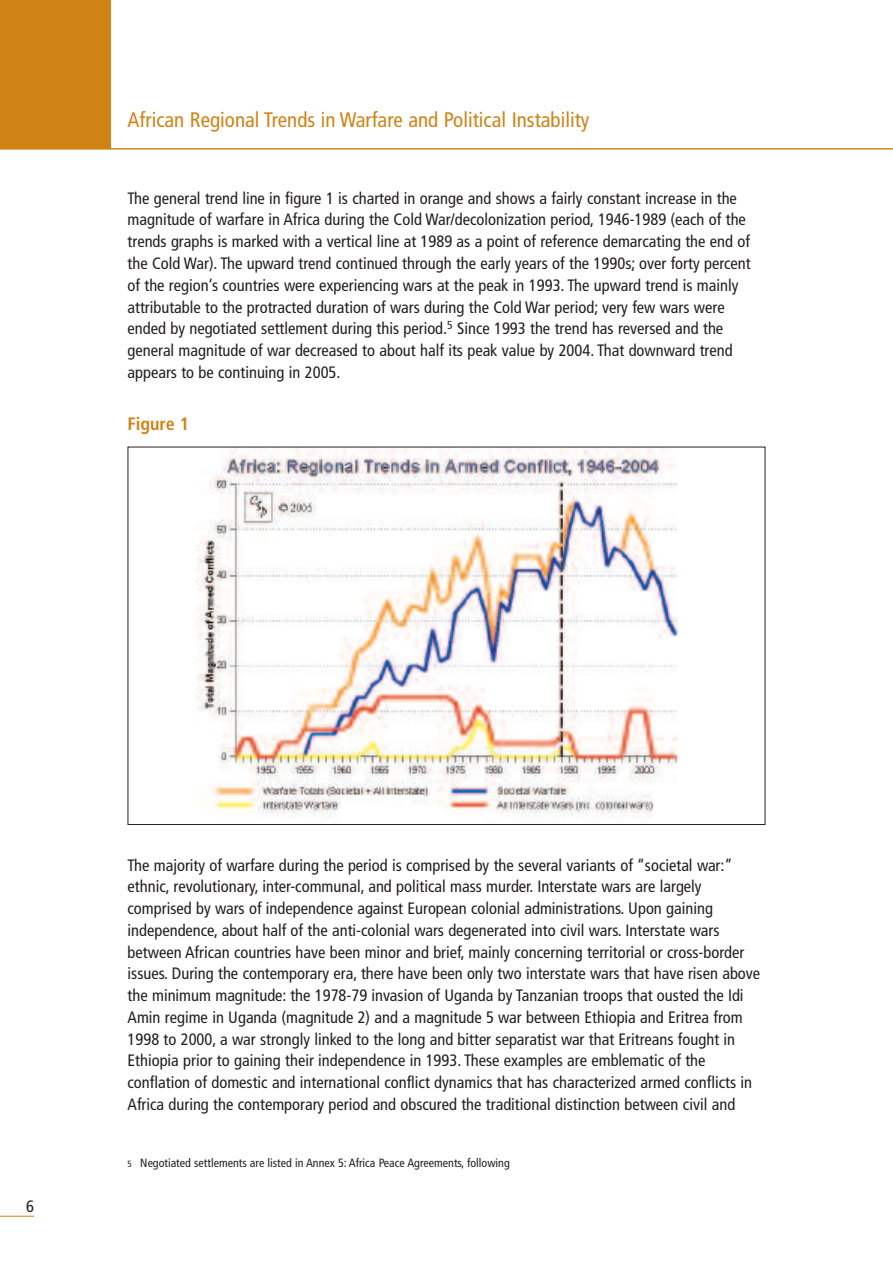
<style>
.page{position:relative;width:893px;height:1263px;background:#fff}
.page>*{position:absolute;margin:0;border:0;box-sizing:border-box;transform-origin:0 0}
.t1{font:condensed 21px "Frutiger";color:#d08315}
.t2{font:700 condensed 18px "Frutiger";color:#d08315}
.t3{font:condensed 16.5px/21.8px "Frutiger";color:#231f20}
.t4{font:condensed 12px "Frutiger";color:#231f20}
.s1{font-size:9px}
</style>
<div class="page">
<img style="left:196px;top:449px;width:483px;height:369px">
<hr style="left:0;top:1216px;width:34px;height:1px;background:#d08315">
<hr style="left:0;top:148px;width:893px;height:2px;background:#d08315">
<div style="left:0;top:0;width:111px;height:149px;background:#d08315"></div>
<p class="t1" style="left:128px;top:112px;width:463px">African Regional Trends in Warfare and Political Instability</p>
<p class="t3" style="left:128px;top:188px;width:625px">The general trend line in figure 1 is charted in orange and shows a fairly constant increase in the magnitude of warfare in Africa during the Cold War/decolonization period, 1946-1989 (each of the trends graphs is marked with a vertical line at 1989 as a point of reference demarcating the end of the Cold War). The upward trend continued through the early years of the 1990s; over forty percent of the region’s countries were experiencing wars at the peak in 1993. The upward trend is mainly attributable to the protracted duration of wars during the Cold War period; very few wars were ended by negotiated settlement during this period.<sup>5</sup> Since 1993 the trend has reversed and the general magnitude of war decreased to about half its peak value by 2004. That downward trend appears to be continuing in 2005.</p>
<p class="t2" style="left:128px;top:416px;width:63px">Figure 1</p>
<p class="t3" style="left:26px;top:1196px;width:9px">6</p>
<p class="t3" style="left:128px;top:855px;width:634px">The majority of warfare during the period is comprised by the several variants of “societal war:” ethnic, revolutionary, inter-communal, and political mass murder. Interstate wars are largely comprised by wars of independence against European colonial administrations. Upon gaining independence, about half of the anti-colonial wars degenerated into civil wars. Interstate wars between African countries have been minor and brief, mainly concerning territorial or cross-border issues. During the contemporary era, there have been only two interstate wars that have risen above the minimum magnitude: the 1978-79 invasion of Uganda by Tanzanian troops that ousted the Idi Amin regime in Uganda (magnitude 2) and a magnitude 5 war between Ethiopia and Eritrea from 1998 to 2000, a war strongly linked to the long and bitter separatist war that Eritreans fought in Ethiopia prior to gaining their independence in 1993. These examples are emblematic of the conflation of domestic and international conflict dynamics that has characterized armed conflicts in Africa during the contemporary period and obscured the traditional distinction between civil and</p>
<p class="t4" style="left:128px;top:1158px;width:384px"><span class="s1">5</span> Negotiated settlements are listed in Annex 5: Africa Peace Agreements, following</p>
</div>
